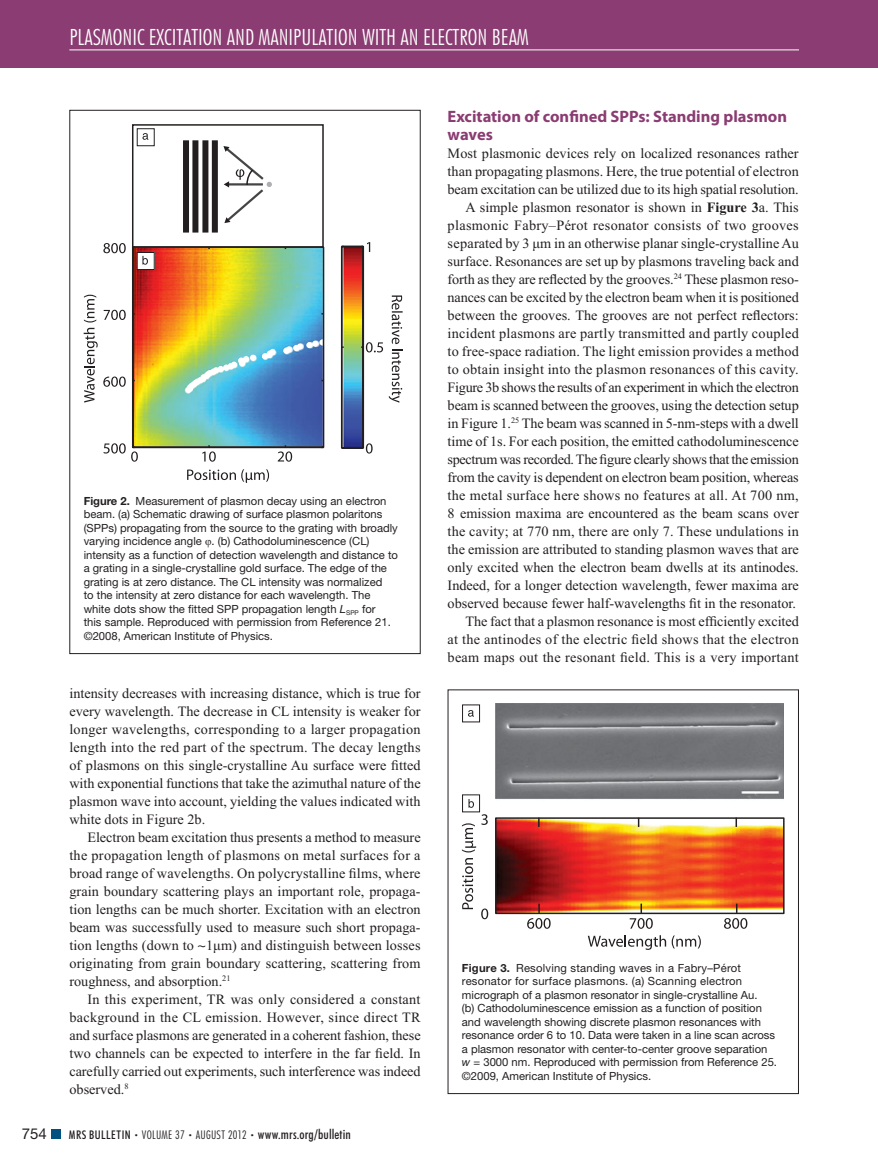
<style>
.page{position:relative;width:878px;height:1175px;background:#fff}
.page>*{position:absolute;margin:0;border:0;box-sizing:border-box;transform-origin:0 0}
.t1{font:300 condensed 22.5px "Futura BT";color:#fff}
.t2{font:700 16.5px/18px "Myriad Pro";color:#8b3c72}
.t3{font:15px "Helvetica Neue LT Std";color:#231f20}
.t4{font:14.25px/18px "Times New Roman";color:#231f20;text-align:justify}
.t5{font:500 condensed 13.5px "Futura BT";letter-spacing:.01em;color:#231f20}
.t6{font:11.25px/13.5px "Helvetica Neue LT Std";color:#231f20}
.s1{font-weight:700}
.s2{font-family:"Times New Roman"}
.s3{font-style:italic}
.s4{font-family:"Tn Q"}
.s5{font-size:12px}
.s6{font-weight:300;font-size:7.5px}
.s7{font-weight:300;font-size:12px}
</style>
<div class="page">
<div style="left:0;top:0;width:878px;height:68px;background:#8b3c72"></div>
<hr style="left:69px;top:50px;width:730px;height:1px;background:#fff">
<div style="left:51px;top:1130px;width:9px;height:8px;background:#005080"></div>
<img style="left:135px;top:246px;width:227px;height:201px">
<svg style="left:187px;top:469px;width:82px;height:14px"></svg>
<svg style="left:84px;top:295px;width:12px;height:27px"></svg>
<hr style="left:132px;top:247px;width:1px;height:200px;background:#231f20">
<hr style="left:323px;top:247px;width:1px;height:200px;background:#231f20">
<hr style="left:133px;top:446px;width:190px;height:2px;background:#231f20">
<svg style="left:202px;top:445px;width:14px;height:16px"></svg>
<svg style="left:278px;top:445px;width:14px;height:16px"></svg>
<svg style="left:103px;top:443px;width:35px;height:18px"></svg>
<svg style="left:185px;top:339px;width:141px;height:54px;background:#71abb8"></svg>
<svg style="left:84px;top:328px;width:42px;height:74px"></svg>
<svg style="left:104px;top:310px;width:22px;height:10px"></svg>
<svg style="left:103px;top:243px;width:23px;height:10px"></svg>
<hr style="left:341px;top:246px;width:1px;height:202px;background:#231f20">
<hr style="left:362px;top:246px;width:2px;height:202px;background:#231f20">
<svg style="left:342px;top:443px;width:30px;height:10px"></svg>
<svg style="left:342px;top:242px;width:28px;height:10px"></svg>
<div style="left:132px;top:124px;width:192px;height:124px;border:2px solid #231f20"></div>
<div style="left:183px;top:140px;width:6px;height:92px;background:#231f20"></div>
<div style="left:202px;top:140px;width:6px;height:92px;background:#231f20"></div>
<div style="left:192px;top:140px;width:6px;height:92px;background:#231f20"></div>
<div style="left:212px;top:140px;width:6px;height:92px;background:#231f20"></div>
<svg style="left:223px;top:146px;width:49px;height:77px"></svg>
<div style="left:137px;top:128px;width:18px;height:18px;border:1px solid #231f20"></div>
<svg style="left:142px;top:133px;width:6px;height:7px"></svg>
<div style="left:137px;top:252px;width:17px;height:17px;background:#fff"></div>
<div style="left:137px;top:252px;width:18px;height:18px;border:1px solid #231f20"></div>
<svg style="left:142px;top:256px;width:6px;height:9px"></svg>
<svg style="left:361px;top:295px;width:41px;height:108px"></svg>
<img style="left:496px;top:703px;width:287px;height:208px">
<svg style="left:481px;top:908px;width:7px;height:11px"></svg>
<div style="left:495px;top:817px;width:289px;height:97px;border:2px solid #231f20"></div>
<svg style="left:462px;top:858px;width:11px;height:51px"></svg>
<svg style="left:462px;top:814px;width:25px;height:38px"></svg>
<svg style="left:587px;top:935px;width:113px;height:15px"></svg>
<svg style="left:527px;top:903px;width:23px;height:25px"></svg>
<svg style="left:629px;top:903px;width:23px;height:25px"></svg>
<svg style="left:724px;top:903px;width:23px;height:25px"></svg>
<svg style="left:735px;top:817px;width:2px;height:10px"></svg>
<div style="left:462px;top:794px;width:18px;height:18px;border:1px solid #231f20"></div>
<svg style="left:468px;top:799px;width:6px;height:8px"></svg>
<div style="left:462px;top:704px;width:18px;height:18px;border:1px solid #231f20"></div>
<svg style="left:468px;top:710px;width:6px;height:6px"></svg>
<h1 class="t1" style="left:69px;top:29px;width:461px">PLASMONIC EXCITATION AND MANIPULATION WITH AN ELECTRON BEAM</h1>
<p class="t6" style="left:84px;top:495px;width:316px"><span class="s1">Figure 2.</span> Measurement of plasmon decay using an electron beam. (a) Schematic drawing of surface plasmon polaritons (SPPs) propagating from the source to the grating with broadly varying incidence angle <span class="s2">φ</span>. (b) Cathodoluminescence (CL) intensity as a function of detection wavelength and distance to a grating in a single-crystalline gold surface. The edge of the grating is at zero distance. The CL intensity was normalized<br>to the intensity at zero distance for each wavelength. The white dots show the fitted SPP propagation length <span class="s3">L</span><sub>SPP</sub> for<br>this sample. Reproduced with permission from Reference 21 . ©2008, American Institute of Physics.</p>
<p class="t4" style="left:69px;top:685px;width:353px">intensity decreases with increasing distance, which is true for every wavelength. The decrease in CL intensity is weaker for longer wavelengths, corresponding to a larger propagation length into the red part of the spectrum. The decay lengths of plasmons on this single-crystalline Au surface were fitted with exponential functions that take the azimuthal nature of the plasmon wave into account, yielding the values indicated with white dots in Figure 2b .</p>
<p class="t4" style="left:69px;top:829px;width:353px;text-indent:18px">Electron beam excitation thus presents a method to measure the propagation length of plasmons on metal surfaces for a broad range of wavelengths. On polycrystalline films, where grain boundary scattering plays an important role, propaga&shy;tion lengths can be much shorter. Excitation with an electron beam was successfully used to measure such short propaga&shy;tion lengths (down to <span class="s4">∼</span> 1 μ m) and distinguish between losses originating from grain boundary scattering, scattering from roughness, and absorption. <sup>21</sup></p>
<p class="t4" style="left:69px;top:991px;width:353px;text-indent:18px">In this experiment, TR was only considered a constant background in the CL emission. However, since direct TR and surface plasmons are generated in a coherent fashion, these two channels can be expected to interfere in the far field. In carefully carried out experiments, such interference was indeed observed. <sup>8</sup></p>
<p class="t3" style="left:22px;top:1128px;width:27px">754</p>
<p class="t5" style="left:69px;top:1129px;width:283px"><span class="s5">MRS BULLETIN</span> <span class="s6">•</span> <span class="s7">VOLUME 37</span> <span class="s6">•</span> <span class="s7">AUGUST 2012</span> <span class="s6">•</span> www.mrs.org/bulletin</p>
<p class="t2" style="left:447px;top:109px;width:341px">Excitation of confined SPPs: Standing plasmon waves</p>
<p class="t4" style="left:447px;top:145px;width:353px;text-align:right">Most plasmonic devices rely on localized resonances rather than propagating plasmons. Here, the true potential of electron beam excitation can be utilized due to its high spatial resolution.<br>A simple plasmon resonator is shown in <span class="s1">Figure 3</span> a. This plasmonic Fabry–Pérot resonator consists of two grooves separated by 3 μ m in an otherwise planar single-crystalline Au surface. Resonances are set up by plasmons traveling back and forth as they are reflected by the grooves. <sup>24</sup> These plasmon reso&shy;nances can be excited by the electron beam when it is positioned between the grooves. The grooves are not perfect reflectors: incident plasmons are partly transmitted and partly coupled to free-space radiation. The light emission provides a method to obtain insight into the plasmon resonances of this cavity.<br>Figure 3b shows the results of an experiment in which the electron beam is scanned between the grooves, using the detection setup in Figure 1 . <sup>25</sup> The beam was scanned in 5-nm-steps with a dwell time of 1s. For each position, the emitted cathodoluminescence spectrum was recorded. The figure clearly shows that the emission from the cavity is dependent on electron beam position, whereas the metal surface here shows no features at all. At 700 nm, 8 emission maxima are encountered as the beam scans over the cavity; at 770 nm, there are only 7. These undulations in the emission are attributed to standing plasmon waves that are only excited when the electron beam dwells at its antinodes.<br>Indeed, for a longer detection wavelength, fewer maxima are observed because fewer half-wavelengths fit in the resonator.<br>The fact that a plasmon resonance is most efficiently excited<br>at the antinodes of the electric field shows that the electron beam maps out the resonant field. This is a very important</p>
<p class="t6" style="left:462px;top:962px;width:316px"><span class="s1">Figure 3.</span> Resolving standing waves in a Fabry–Pérot resonator for surface plasmons. (a) Scanning electron micrograph of a plasmon resonator in single-crystalline Au.<br>(b) Cathodoluminescence emission as a function of position and wavelength showing discrete plasmon resonances with resonance order 6 to 10. Data were taken in a line scan across a plasmon resonator with center-to-center groove separation <span class="s3">w</span> = 3000 nm. Reproduced with permission from Reference 25 . ©2009, American Institute of Physics.</p>
</div>
